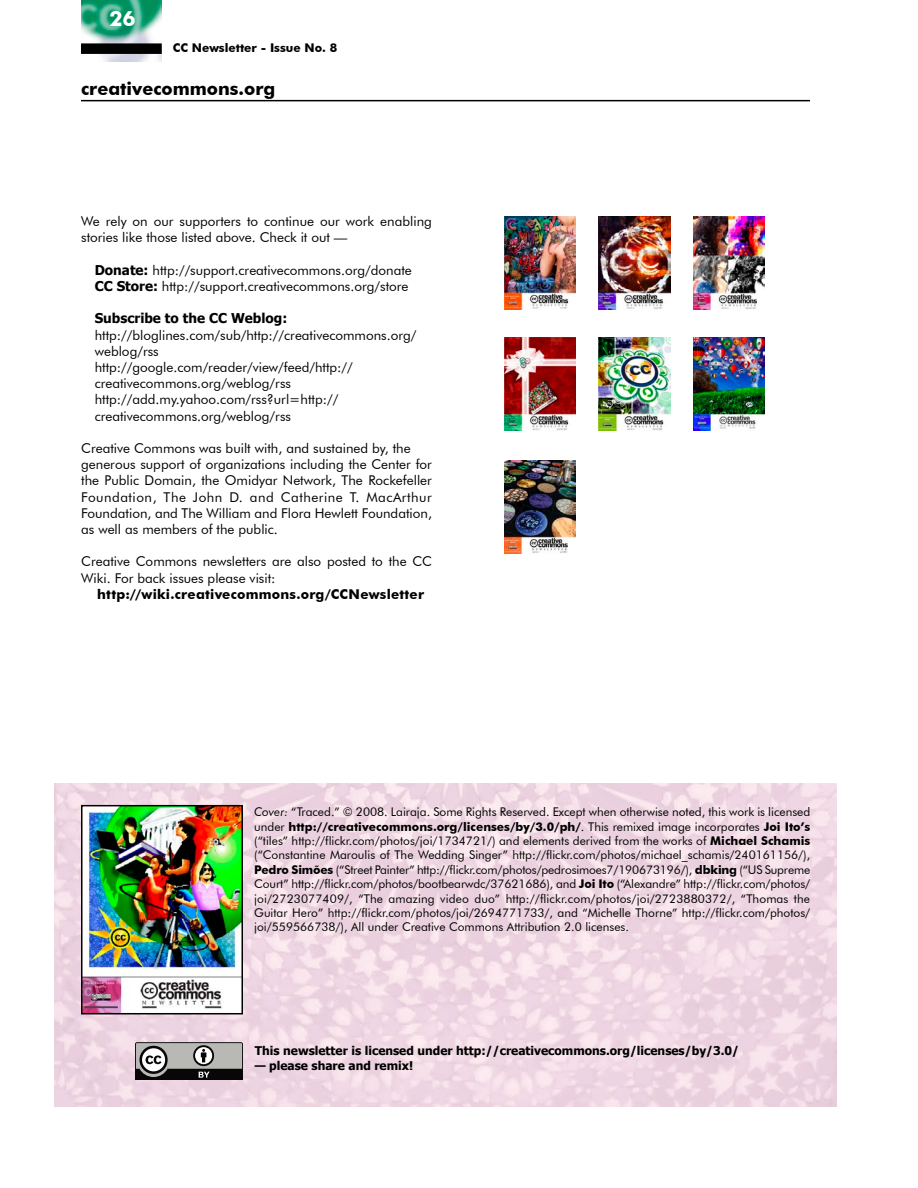
<style>
.page{position:relative;width:918px;height:1188px;background:#fff}
.page>*{position:absolute;margin:0;border:0;box-sizing:border-box;transform-origin:0 0}
.t1{font:700 21px "Futura BT";color:#fff}
.t2{font:700 18px "Futura BT";color:#000}
.t3{font:13.5px/16.2px "Futura BT";color:#000}
.t4{font:700 13.5px "Futura BT";letter-spacing:.015em;color:#000}
.t5{font:700 13.5px "Tahoma";color:#000}
.t6{font:12px/14.4px "Futura BT";color:#000;text-align:justify}
.t7{font:700 12px "Tahoma";color:#000}
.t8{font:700 12px "Futura BT";color:#000}
.s1{font-family:"Tahoma";font-weight:700}
.s2{font-style:italic}
.s3{font-weight:700}
</style>
<div class="page">
<img style="left:81px;top:0;width:81px;height:62px">
<div style="left:82px;top:44px;width:79px;height:9px;background:#000"></div>
<div style="left:81px;top:43px;width:81px;height:11px;border:2px solid #000"></div>
<img style="left:54px;top:783px;width:783px;height:324px">
<svg style="left:135px;top:1042px;width:109px;height:39px;background:#807f7e"></svg>
<img style="left:84px;top:808px;width:156px;height:203px">
<div style="left:81px;top:805px;width:162px;height:209px;border:2px solid #000"></div>
<hr style="left:81px;top:100px;width:729px;height:1px;background:#000">
<img style="left:504px;top:216px;width:72px;height:93px">
<img style="left:599px;top:216px;width:71px;height:93px">
<img style="left:693px;top:216px;width:72px;height:93px">
<img style="left:504px;top:337px;width:72px;height:94px">
<img style="left:599px;top:337px;width:71px;height:94px">
<img style="left:693px;top:337px;width:72px;height:94px">
<img style="left:504px;top:460px;width:72px;height:94px">
<h1 class="t1" style="left:109px;top:6px;width:28px">26</h1>
<p class="t8" style="left:173px;top:40px;width:166px">CC Newsletter - Issue No. 8</p>
<h2 class="t2" style="left:81px;top:77px;width:196px">creativecommons.org</h2>
<p class="t3" style="left:81px;top:213px;width:352px">We rely on our supporters to continue our work enabling stories like those listed above. Check it out —</p>
<p class="t3" style="left:95px;top:262px;width:319px"><span class="s1">Donate:</span> http://support.creativecommons.org/donate<br><span class="s1">CC Store:</span> http://support.creativecommons.org/store</p>
<p class="t5" style="left:95px;top:309px;width:194px">Subscribe to the CC Weblog:</p>
<p class="t3" style="left:95px;top:327px;width:323px">http://bloglines.com/sub/http://creativecommons.org/ weblog/rss http://google.com/reader/view/feed/http:// creativecommons.org/weblog/rss http://add.my.yahoo.com/rss?url=http:// creativecommons.org/weblog/rss</p>
<p class="t3" style="left:81px;top:440px;width:352px">Creative Commons was built with, and sustained by, the generous support of organizations including the Center for the Public Domain, the Omidyar Network, The Rockefeller Foundation, The John D. and Catherine T. MacArthur Foundation, and The William and Flora Hewlett Foundation, as well as members of the public.</p>
<p class="t3" style="left:81px;top:553px;width:352px">Creative Commons newsletters are also posted to the CC<br>Wiki. For back issues please visit:</p>
<p class="t4" style="left:97px;top:586px;width:328px">http://wiki.creativecommons.org/CCNewsletter</p>
<p class="t6" style="left:254px;top:805px;width:558px"><span class="s2">Cover:</span> “Traced.” © 2008. Lairaja. Some Rights Reserved. Except when otherwise noted, this work is licensed under <span class="s3">http://creativecommons.org/licenses/by/3.0/ph/</span>. This remixed image incorporates <span class="s3">Joi Ito’s </span>(“tiles” http://flickr.com/photos/joi/1734721/) and elements derived from the works of <span class="s3">Michael Schamis </span>(“Constantine Maroulis of The Wedding Singer” http://flickr.com/photos/michael_schamis/240161156/), <span class="s3">Pedro Simões</span> (“Street Painter” http://flickr.com/photos/pedrosimoes7/190673196/), <span class="s3">dbking</span> (“US Supreme Court” http://flickr.com/photos/bootbearwdc/37621686), and <span class="s3">Joi Ito</span> (“Alexandre” http://flickr.com/photos/ joi/2723077409/, “The amazing video duo” http://flickr.com/photos/joi/2723880372/, “Thomas the Guitar Hero” http://flickr.com/photos/joi/2694771733/, and “Michelle Thorne” http://flickr.com/photos/ joi/559566738/), All under Creative Commons Attribution 2.0 licenses.</p>
<p class="t7" style="left:255px;top:1042px;width:486px">This newsletter is licensed under http://creativecommons.org/licenses/by/3.0/</p>
<p class="t7" style="left:255px;top:1057px;width:160px">— please share and remix!</p>
</div>
